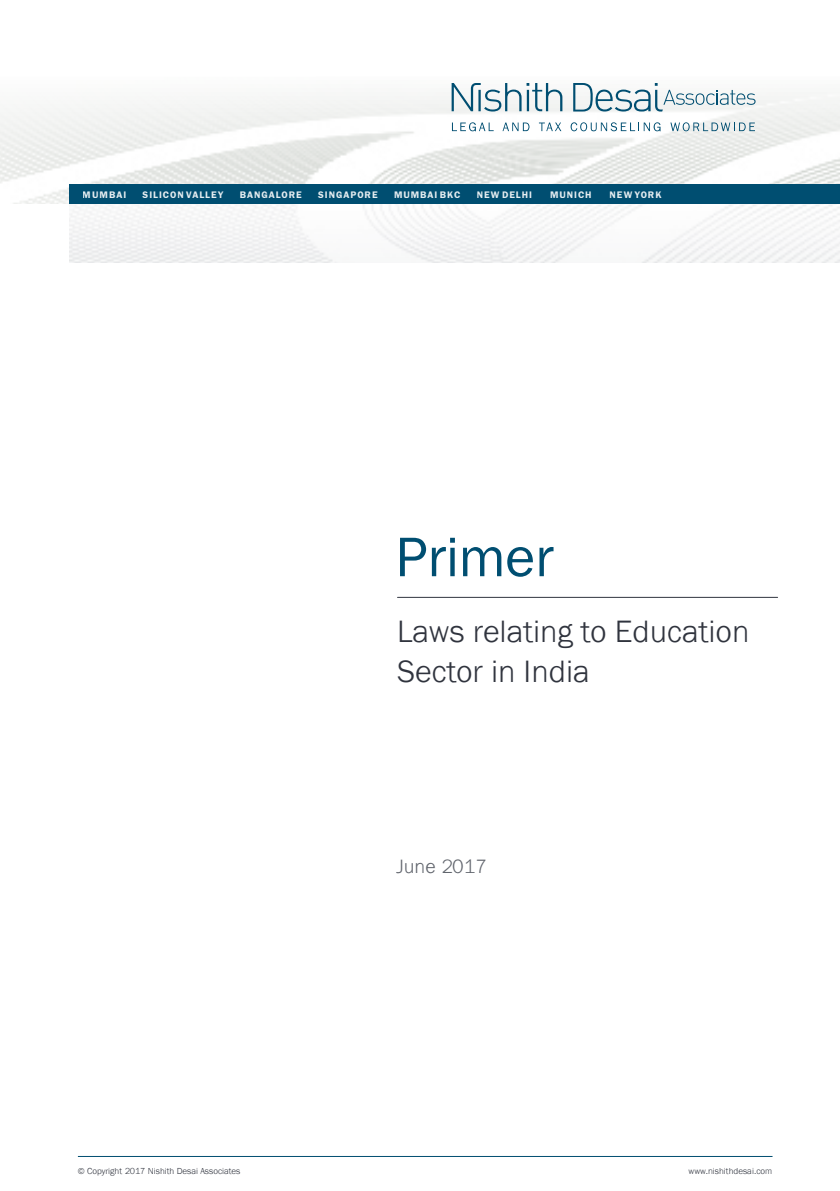
<style>
.page{position:relative;width:840px;height:1191px;background:#fff}
.page>*{position:absolute;margin:0;border:0;box-sizing:border-box;transform-origin:0 0}
.t1{font:56px "Franklin Gothic TT";color:#004e71}
.t2{font:300 32px/40px "Franklin Gothic TT";color:#30343e}
.t3{font:300 20px "Franklin Gothic TT";color:#61656d}
.t4{font:9.8px "Franklin Gothic URW Dem";letter-spacing:.1em;color:#fff}
.t5{font:300 9px "Franklin Got URWT";color:#30343e}
</style>
<div class="page">
<img style="left:0;top:96px;width:839px;height:108px">
<hr style="left:78px;top:1156px;width:694px;height:1px;background:#004e71">
<hr style="left:397px;top:597px;width:380px;height:1px;background:#30343e">
<div style="left:69px;top:184px;width:770px;height:20px;background:#004e71"></div>
<svg style="left:538px;top:122px;width:23px;height:9px"></svg>
<svg style="left:502px;top:122px;width:27px;height:9px"></svg>
<svg style="left:451px;top:122px;width:42px;height:9px"></svg>
<svg style="left:670px;top:122px;width:84px;height:9px"></svg>
<svg style="left:570px;top:122px;width:90px;height:9px"></svg>
<svg style="left:451px;top:83px;width:304px;height:28px"></svg>
<p class="t4" style="left:83px;top:188px;width:45px">MUMBAI</p>
<p class="t4" style="left:142px;top:188px;width:82px">SILICON VALLEY</p>
<p class="t4" style="left:239px;top:188px;width:63px">BANGALORE</p>
<p class="t4" style="left:318px;top:188px;width:61px">SINGAPORE</p>
<p class="t4" style="left:394px;top:188px;width:68px">MUMBAI BKC</p>
<p class="t4" style="left:476px;top:188px;width:57px">NEW DELHI</p>
<p class="t4" style="left:549px;top:188px;width:43px">MUNICH</p>
<p class="t4" style="left:609px;top:188px;width:53px">NEW YORK</p>
<h1 class="t1" style="left:396px;top:525px;width:158px">Primer</h1>
<h2 class="t2" style="left:397px;top:611px;width:354px">Laws relating to Education<br>Sector in India</h2>
<h3 class="t3" style="left:396px;top:855px;width:92px">June 2017</h3>
<p class="t5" style="left:78px;top:1166px;width:164px">© Copyright 2017 Nishith Desai Associates</p>
<p class="t5" style="left:688px;top:1166px;width:85px">www.nishithdesai.com</p>
</div>
